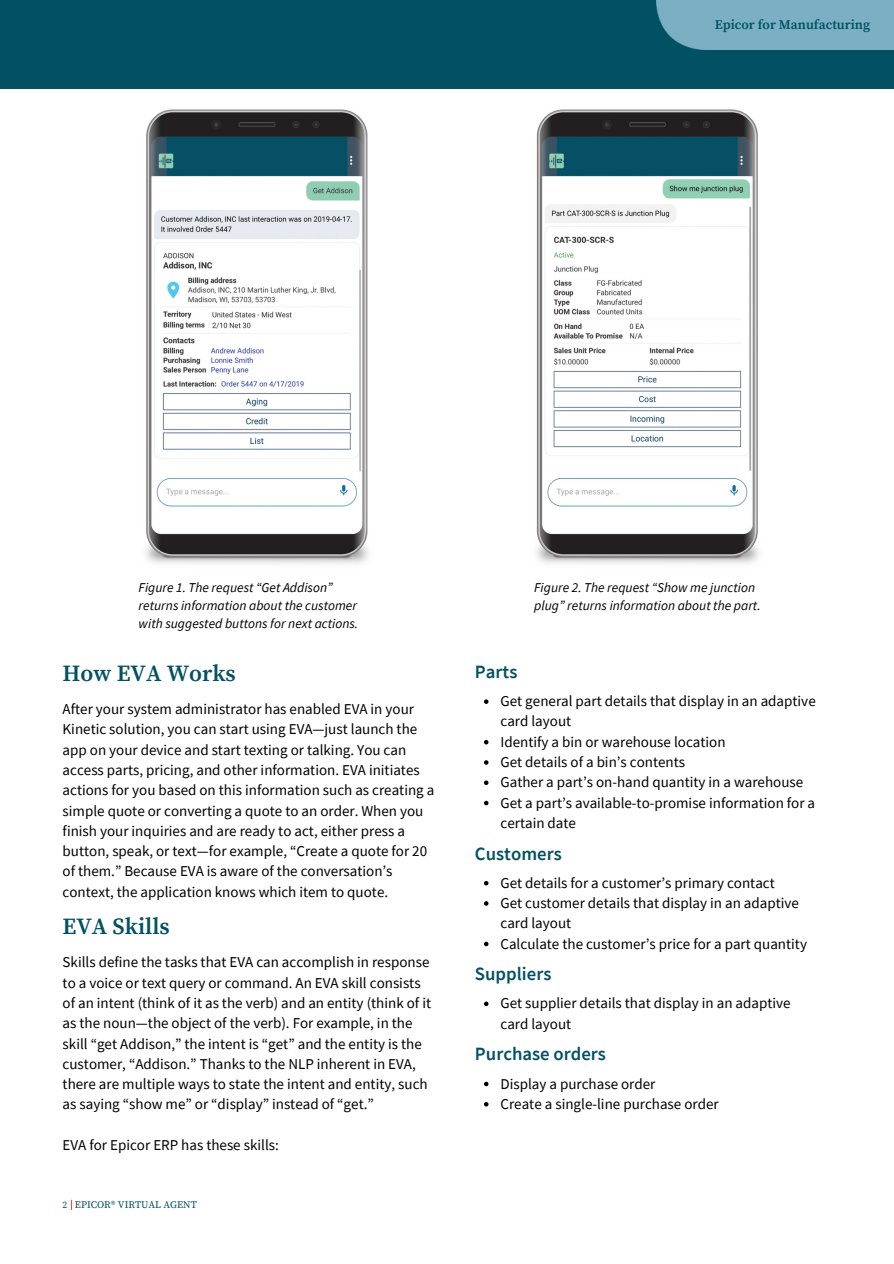
<style>
.page{position:relative;width:894px;height:1264px;background:#fff}
.page>*{position:absolute;margin:0;border:0;box-sizing:border-box;transform-origin:0 0}
.t1{font:600 23.1px "Source Serif Pro";color:#025064}
.t2{font:600 18.75px "Source Sans Pro";color:#025064}
.t3{font:15px/20.2px "Source Sans Pro";color:#000}
.t4{font:italic 13.5px/18px "Source Sans Pro";color:#000}
.t5{font:600 13.35px "Source Serif Pro";color:#025064}
.t6{font:10.05px "Source Serif Pro";color:#025064}
.t7{font:9.6px "Source Serif Pro";color:#025064}
</style>
<div class="page">
<img style="left:536px;top:109px;width:223px;height:455px">
<img style="left:146px;top:109px;width:223px;height:455px">
<div style="left:0;top:0;width:893px;height:89px;background:#025064"></div>
<div style="left:656px;top:0;width:237px;height:50px;background:#7bafc4"></div>
<svg style="left:484px;top:699px;width:4px;height:5px"></svg>
<svg style="left:484px;top:740px;width:4px;height:4px"></svg>
<svg style="left:484px;top:760px;width:4px;height:4px"></svg>
<svg style="left:484px;top:780px;width:4px;height:5px"></svg>
<svg style="left:484px;top:800px;width:4px;height:5px"></svg>
<svg style="left:484px;top:880px;width:4px;height:5px"></svg>
<svg style="left:484px;top:901px;width:4px;height:4px"></svg>
<svg style="left:484px;top:941px;width:4px;height:5px"></svg>
<svg style="left:484px;top:1001px;width:4px;height:5px"></svg>
<svg style="left:484px;top:1081px;width:4px;height:5px"></svg>
<svg style="left:484px;top:1102px;width:4px;height:4px"></svg>
<p class="t5" style="left:725px;top:15px;width:128px">Epicor for *industry*</p>
<p class="t5" style="left:714px;top:17px;width:157px">Epicor for Manufacturing</p>
<p class="t4" style="left:139px;top:578px;width:221px">Figure 1. The request “Get Addison” returns information about the customer with suggested buttons for next actions.</p>
<p class="t4" style="left:534px;top:578px;width:228px">Figure 2. The request “Show me junction plug” returns information about the part.</p>
<p class="t1" style="left:63px;top:660px;width:175px">How EVA Works</p>
<p class="t2" style="left:475px;top:659px;width:44px">Parts</p>
<p class="t3" style="left:500px;top:690px;width:317px">Get general part details that display in an adaptive</p>
<p class="t3" style="left:500px;top:731px;width:226px">Identify a bin or warehouse location</p>
<p class="t3" style="left:500px;top:751px;width:186px">Get details of a bin’s contents</p>
<p class="t3" style="left:500px;top:771px;width:304px">Gather a part’s on-hand quantity in a warehouse</p>
<p class="t3" style="left:500px;top:792px;width:316px">Get a part’s available-to-promise information for a certain date</p>
<p class="t3" style="left:63px;top:698px;width:373px">After your system administrator has enabled EVA in your Kinetic solution, you can start using EVA—just launch the app on your device and start texting or talking. You can access parts, pricing, and other information. EVA initiates actions for you based on this information such as creating a simple quote or converting a quote to an order. When you finish your inquiries and are ready to act, either press a button, speak, or text—for example, “Create a quote for 20 of them.” Because EVA is aware of the conversation’s context, the application knows which item to quote.</p>
<p class="t3" style="left:500px;top:711px;width:72px">card layout</p>
<p class="t2" style="left:475px;top:841px;width:88px">Customers</p>
<p class="t3" style="left:500px;top:872px;width:276px">Get details for a customer’s primary contact</p>
<p class="t3" style="left:500px;top:892px;width:300px">Get customer details that display in an adaptive</p>
<p class="t3" style="left:500px;top:933px;width:308px">Calculate the customer’s price for a part quantity</p>
<p class="t1" style="left:63px;top:913px;width:109px">EVA Skills</p>
<p class="t3" style="left:63px;top:952px;width:370px">Skills define the tasks that EVA can accomplish in response to a voice or text query or command. An EVA skill consists of an intent (think of it as the verb) and an entity (think of it as the noun—the object of the verb). For example, in the skill “get Addison,” the intent is “get” and the entity is the customer, “Addison.” Thanks to the NLP inherent in EVA, there are multiple ways to state the intent and entity, such as saying “show me” or “display” instead of “get.”</p>
<p class="t3" style="left:63px;top:1134px;width:218px">EVA for Epicor ERP has these skills:</p>
<p class="t3" style="left:500px;top:912px;width:72px">card layout</p>
<p class="t2" style="left:475px;top:961px;width:78px">Suppliers</p>
<p class="t3" style="left:500px;top:992px;width:291px">Get supplier details that display in an adaptive</p>
<p class="t3" style="left:500px;top:1013px;width:72px">card layout</p>
<p class="t2" style="left:475px;top:1041px;width:132px">Purchase orders</p>
<p class="t3" style="left:500px;top:1073px;width:156px">Display a purchase order</p>
<p class="t3" style="left:500px;top:1093px;width:220px">Create a single-line purchase order</p>
<p class="t7" style="left:62px;top:1198px;width:6px">2</p>
<p class="t6" style="left:75px;top:1198px;width:123px">EPICOR® VIRTUAL AGENT</p>
</div>
